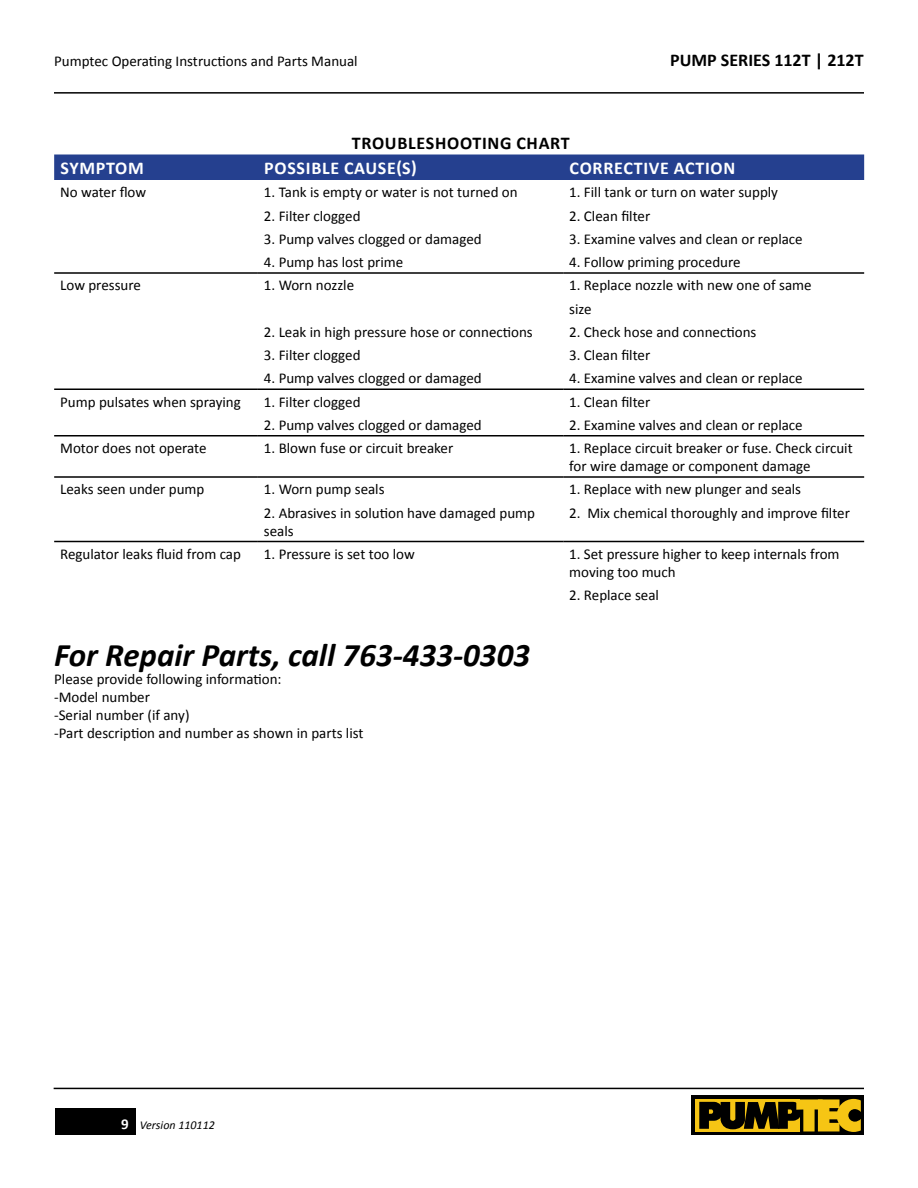
<style>
.page{position:relative;width:918px;height:1188px;background:#fff}
.page>*{position:absolute;margin:0;border:0;box-sizing:border-box;transform-origin:0 0}
.t1{font:italic 700 33px "Calibri";color:#000}
.t2{font:700 18px "Calibri";color:#000}
.t3{font:700 18px "Calibri";letter-spacing:.04em;color:#fff}
.t4{font:15px/18px "Calibri";color:#000}
.t5{font:italic 12px "Calibri";color:#000}
.s1{font-weight:700;font-style:normal;font-size:15px;color:#fff}
</style>
<div class="page">
<div style="left:692px;top:1096px;width:172px;height:39px;background:#000"></div>
<div style="left:695px;top:1099px;width:105px;height:32px;background:#f6c514"></div>
<svg style="left:699px;top:1099px;width:162px;height:33px"></svg>
<div style="left:55px;top:1108px;width:80px;height:27px;background:#000"></div>
<hr style="left:54px;top:1088px;width:810px;height:1px;background:#000">
<hr style="left:54px;top:92px;width:810px;height:2px;background:#000">
<div style="left:54px;top:154px;width:810px;height:26px;background:#25408f"></div>
<hr style="left:54px;top:272px;width:204px;height:2px;background:#000">
<hr style="left:258px;top:272px;width:305px;height:2px;background:#000">
<hr style="left:563px;top:272px;width:301px;height:2px;background:#000">
<hr style="left:54px;top:388px;width:204px;height:2px;background:#000">
<hr style="left:258px;top:388px;width:305px;height:2px;background:#000">
<hr style="left:563px;top:388px;width:301px;height:2px;background:#000">
<hr style="left:54px;top:435px;width:204px;height:1px;background:#000">
<hr style="left:258px;top:435px;width:305px;height:1px;background:#000">
<hr style="left:563px;top:435px;width:301px;height:1px;background:#000">
<hr style="left:54px;top:476px;width:204px;height:2px;background:#000">
<hr style="left:258px;top:476px;width:305px;height:2px;background:#000">
<hr style="left:563px;top:476px;width:301px;height:2px;background:#000">
<hr style="left:54px;top:541px;width:204px;height:1px;background:#000">
<hr style="left:258px;top:541px;width:305px;height:1px;background:#000">
<hr style="left:563px;top:541px;width:301px;height:1px;background:#000">
<p class="t4" style="left:54px;top:52px;width:305px">Pumptec Operating Instructions and Parts Manual</p>
<p class="t2" style="left:670px;top:49px;width:195px">PUMP SERIES 112T | 212T</p>
<p class="t2" style="left:352px;top:131px;width:57px">TROUBLESHOO</p>
<p class="t2" style="left:472px;top:131px;width:99px">TING CHART</p>
<p class="t3" style="left:61px;top:157px;width:85px">SYMPTOM</p>
<p class="t3" style="left:264px;top:157px;width:57px">POSSIBLE</p>
<p class="t3" style="left:344px;top:157px;width:74px">CAUSE(S)</p>
<p class="t3" style="left:570px;top:157px;width:165px">CORRECTIVE ACTION</p>
<p class="t4" style="left:60px;top:183px;width:88px">N o water flow</p>
<p class="t4" style="left:264px;top:183px;width:255px">1. Tank is empty or water is not turned on</p>
<p class="t4" style="left:569px;top:183px;width:210px">1. Fill tank or turn on water supply</p>
<p class="t4" style="left:264px;top:207px;width:98px">2. Filter clogged</p>
<p class="t4" style="left:569px;top:207px;width:83px">2. Clean filter</p>
<p class="t4" style="left:264px;top:230px;width:219px">3. Pump valves clogged or damaged</p>
<p class="t4" style="left:569px;top:230px;width:235px">3. Examine valves and clean or replace</p>
<p class="t4" style="left:264px;top:253px;width:141px">4. Pump has lost prime</p>
<p class="t4" style="left:569px;top:253px;width:173px">4. Follow priming procedure</p>
<p class="t4" style="left:60px;top:276px;width:82px">Low pressure</p>
<p class="t4" style="left:264px;top:276px;width:92px">1. Worn nozzle</p>
<p class="t4" style="left:569px;top:274px;width:244px;line-height:23.2px">1. Replace nozzle with new one of same size</p>
<p class="t4" style="left:264px;top:323px;width:270px">2. Leak in high pressure hose or connections</p>
<p class="t4" style="left:569px;top:323px;width:189px">2. Check hose and connections</p>
<p class="t4" style="left:264px;top:346px;width:98px">3. Filter clogged</p>
<p class="t4" style="left:569px;top:346px;width:83px">3. Clean filter</p>
<p class="t4" style="left:264px;top:369px;width:219px">4. Pump valves clogged or damaged</p>
<p class="t4" style="left:569px;top:369px;width:235px">4. Examine valves and clean or replace</p>
<p class="t4" style="left:60px;top:393px;width:182px">Pump pulsates when spraying</p>
<p class="t4" style="left:264px;top:393px;width:98px">1. Filter clogged</p>
<p class="t4" style="left:569px;top:393px;width:83px">1. Clean filter</p>
<p class="t4" style="left:264px;top:416px;width:219px">2. Pump valves clogged or damaged</p>
<p class="t4" style="left:569px;top:416px;width:235px">2. Examine valves and clean or replace</p>
<p class="t4" style="left:60px;top:439px;width:148px">Motor does not operate</p>
<p class="t4" style="left:264px;top:439px;width:191px">1. Blown fuse or circuit breaker</p>
<p class="t4" style="left:569px;top:439px;width:285px">1. Replace circuit breaker or fuse. Check circuit for wire damage or component damage</p>
<p class="t4" style="left:60px;top:480px;width:146px">Leaks seen under pump</p>
<p class="t4" style="left:264px;top:480px;width:122px">1. Worn pump seals</p>
<p class="t4" style="left:569px;top:480px;width:233px">1. Replace with new plunger and seals</p>
<p class="t4" style="left:264px;top:504px;width:273px">2. Abrasives in solution have damaged pump seals</p>
<p class="t4" style="left:569px;top:504px;width:282px">2. Mix chemical thoroughly and improve filter</p>
<p class="t4" style="left:60px;top:545px;width:182px">Regulator leaks fluid from cap</p>
<p class="t4" style="left:264px;top:545px;width:153px">1. Pressure is set too low</p>
<p class="t4" style="left:569px;top:545px;width:272px">1. Set pressure higher to keep internals from moving too much</p>
<p class="t4" style="left:569px;top:586px;width:91px">2. Replace seal</p>
<h1 class="t1" style="left:54px;top:634px;width:477px">For Repair Parts, call 763-433-0303</h1>
<p class="t4" style="left:54px;top:670px;width:311px">Please provide following information:<br>-Model number<br>-Serial number (if any)<br>-Part description and number as shown in parts list</p>
<p class="t5" style="left:121px;top:1117px;width:95px"><span class="s1">9</span> Version 110112</p>
</div>
